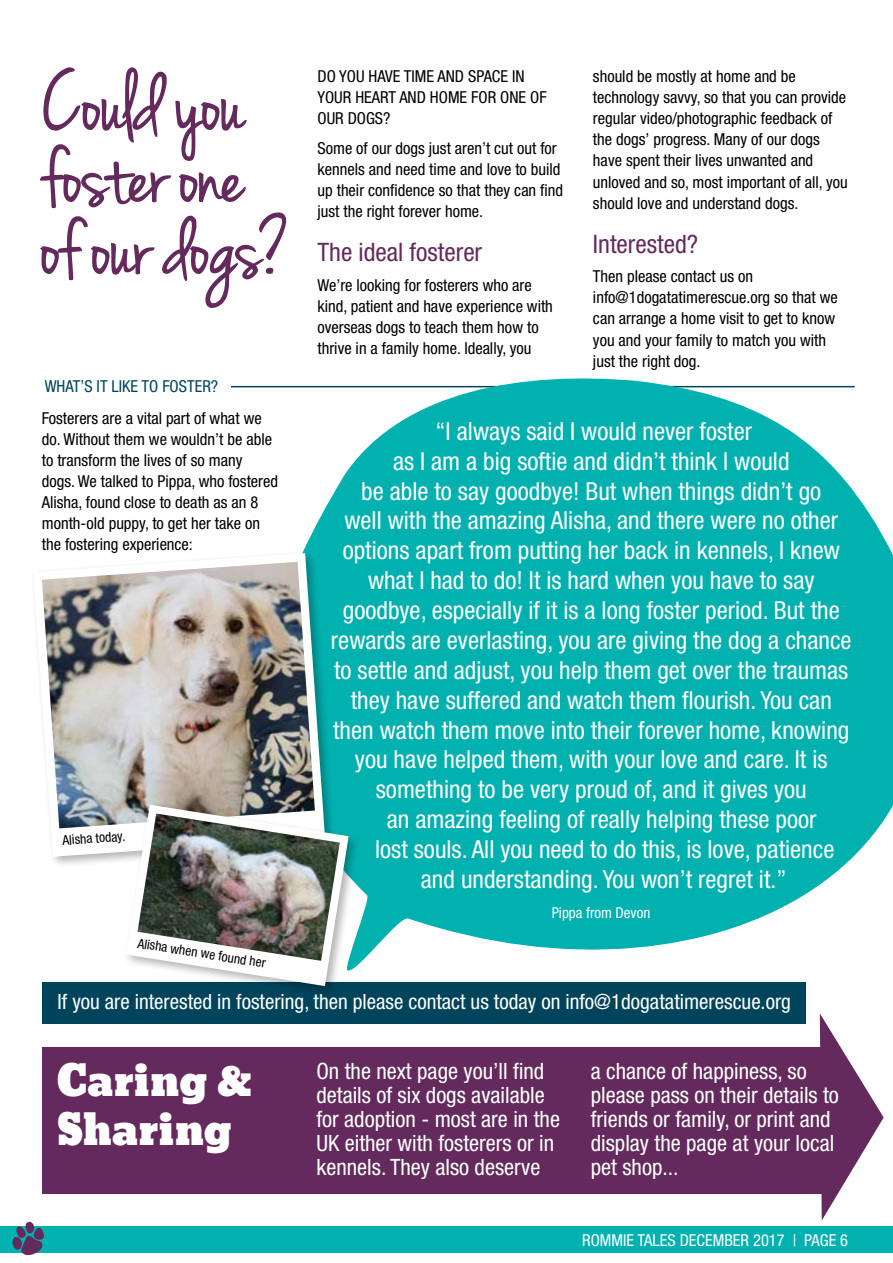
<style>
.page{position:relative;width:893px;height:1263px;background:#fff}
.page>*{position:absolute;margin:0;border:0;box-sizing:border-box;transform-origin:0 0}
.t1{font:87.75px/72px "Jenna Sue";color:#642a5e}
.t2{font:41.1px/49.3px "Bevan";color:#fff}
.t3{font:condensed 25.5px "Helvetica Neue LT Std";color:#642a5e}
.t4{font:condensed 24.9px "Helvetica Neue LT Std";color:#fff}
.t5{font:condensed 22.5px/24px "Helvetica Neue LT Std";color:#fff}
.t6{font:condensed 21px "Helvetica Neue LT Std";color:#fff}
.t7{font:condensed 16.5px/21px "Helvetica Neue LT Std";color:#000}
.t8{font:condensed 16.5px "Helvetica Neue LT Std";color:#fff}
.t9{font:condensed 16.5px "Helvetica Neue LT Std";color:#00445b}
.t10{font:condensed 15px "Helvetica Neue LT Std";color:#fff}
.t11{font:condensed 13.5px "Helvetica Neue LT Std";color:#000}
</style>
<div class="page">
<svg style="left:820px;top:1024px;width:64px;height:196px"></svg>
<div style="left:43px;top:1047px;width:789px;height:146px;background:#642a5e"></div>
<div style="left:43px;top:982px;width:763px;height:42px;background:#00445b"></div>
<hr style="left:231px;top:386px;width:624px;height:1px;background:#00445b">
<div style="left:0;top:1226px;width:893px;height:27px;background:#00b1af"></div>
<svg style="left:12px;top:1221px;width:32px;height:35px"></svg>
<svg style="left:241px;top:378px;width:652px;height:646px;fill:#00b1b0"></svg>
<svg style="left:40px;top:67px;width:247px;height:241px"></svg>
<div style="left:30px;top:550px;width:307px;height:319px;background:#000;opacity:.3"></div>
<img style="left:30px;top:549px;width:299px;height:312px">
<div style="left:123px;top:801px;width:237px;height:197px;background:#000;opacity:.3"></div>
<img style="left:57px;top:800px;width:296px;height:190px">
<h1 class="t1" style="left:43px;top:72px;width:250px">Could you foster one of our dogs?</h1>
<p class="t7" style="left:317px;top:66px;width:231px">Do you have time and space in your heart and home for one of our dogs?</p>
<p class="t7" style="left:317px;top:138px;width:247px">Some of our dogs just aren’t cut out for kennels and need time and love to build up their confidence so that they can find just the right forever home.</p>
<h3 class="t3" style="left:317px;top:238px;width:166px">The ideal fosterer</h3>
<p class="t7" style="left:317px;top:275px;width:237px">We’re looking for fosterers who are kind, patient and have experience with overseas dogs to teach them how to thrive in a family home. Ideally, you</p>
<p class="t9" style="left:45px;top:376px;width:10px">WHAT</p>
<p class="t9" style="left:80px;top:376px;width:39px">’SIT LIKE</p>
<p class="t9" style="left:142px;top:376px;width:30px">TO FOSTER</p>
<p class="t9" style="left:211px;top:376px;width:9px">?</p>
<p class="t7" style="left:593px;top:66px;width:256px">should be mostly at home and be technology savvy, so that you can provide regular video/photographic feedback of the dogs’ progress. Many of our dogs have spent their lives unwanted and unloved and so, most important of all, you should love and understand dogs.</p>
<h3 class="t3" style="left:593px;top:229px;width:107px">Interested?</h3>
<p class="t7" style="left:593px;top:266px;width:246px">Then please contact us on info@1dogatatimerescue.org so that we can arrange a home visit to get to know you and your family to match you with just the right dog.</p>
<p class="t7" style="left:42px;top:408px;width:238px">Fosterers are a vital part of what we do. Without them we wouldn’t be able to transform the lives of so many dogs. We talked to Pippa, who fostered Alisha, found close to death as an 8 month-old puppy, to get her take on the fostering experience:</p>
<p class="t11" style="left:62px;top:832px;width:64px;rotate:-4deg">Alisha today.</p>
<p class="t11" style="left:139px;top:935px;width:134px;rotate:9deg">Alisha when we found her</p>
<h3 class="t4" style="left:435px;top:417px;width:318px">“I always said I would never foster</h3>
<h3 class="t4" style="left:393px;top:446px;width:398px">as I am a big softie and didn’t think I would</h3>
<h3 class="t4" style="left:361px;top:476px;width:461px">be able to say goodbye! But when things didn’t go</h3>
<h3 class="t4" style="left:344px;top:506px;width:495px">well with the amazing Alisha, and there were no other</h3>
<h3 class="t4" style="left:343px;top:536px;width:499px">options apart from putting her back in kennels, I knew</h3>
<h3 class="t4" style="left:368px;top:566px;width:448px">what I had to do! It is hard when you have to say</h3>
<h3 class="t4" style="left:343px;top:596px;width:498px">goodbye, especially if it is a long foster period. But the</h3>
<h3 class="t4" style="left:331px;top:626px;width:522px">rewards are everlasting, you are giving the dog a chance</h3>
<h3 class="t4" style="left:334px;top:656px;width:516px">to settle and adjust, you help them get over the traumas</h3>
<h3 class="t4" style="left:351px;top:685px;width:483px">they have suffered and watch them flourish. You can</h3>
<h3 class="t4" style="left:333px;top:715px;width:518px">then watch them move into their forever home, knowing</h3>
<h3 class="t4" style="left:355px;top:745px;width:474px">you have helped them, with your love and care. It is</h3>
<h3 class="t4" style="left:376px;top:775px;width:432px">something to be very proud of, and it gives you</h3>
<h3 class="t4" style="left:387px;top:805px;width:431px">an amazing feeling of really helping these poor</h3>
<h3 class="t4" style="left:375px;top:835px;width:461px">lost souls. All you need to do this, is love, patience</h3>
<h3 class="t4" style="left:421px;top:865px;width:367px">and understanding. You won’t regret it.”</h3>
<p class="t10" style="left:552px;top:904px;width:100px">Pippa from Devon</p>
<p class="t6" style="left:58px;top:990px;width:735px">If you are interested in fostering, then please contact us today on info@1dogatatimerescue.org</p>
<h2 class="t2" style="left:57px;top:1056px;width:197px">Caring &amp;<br>Sharing</h2>
<h3 class="t5" style="left:316px;top:1059px;width:245px">On the next page you’ll find details of six dogs available for adoption - most are in the<br>UK either with fosterers or in kennels. They also deserve</h3>
<h3 class="t5" style="left:591px;top:1059px;width:250px">a chance of happiness, so please pass on their details to friends or family, or print and display the page at your local pet shop...</h3>
<p class="t8" style="left:582px;top:1230px;width:10px">ROMMIE</p>
<p class="t8" style="left:638px;top:1230px;width:9px">TALES</p>
<p class="t8" style="left:680px;top:1230px;width:10px">DECEMBER</p>
<p class="t8" style="left:753px;top:1230px;width:60px">2017 | PAGE</p>
<p class="t8" style="left:840px;top:1230px;width:9px">6</p>
</div>
